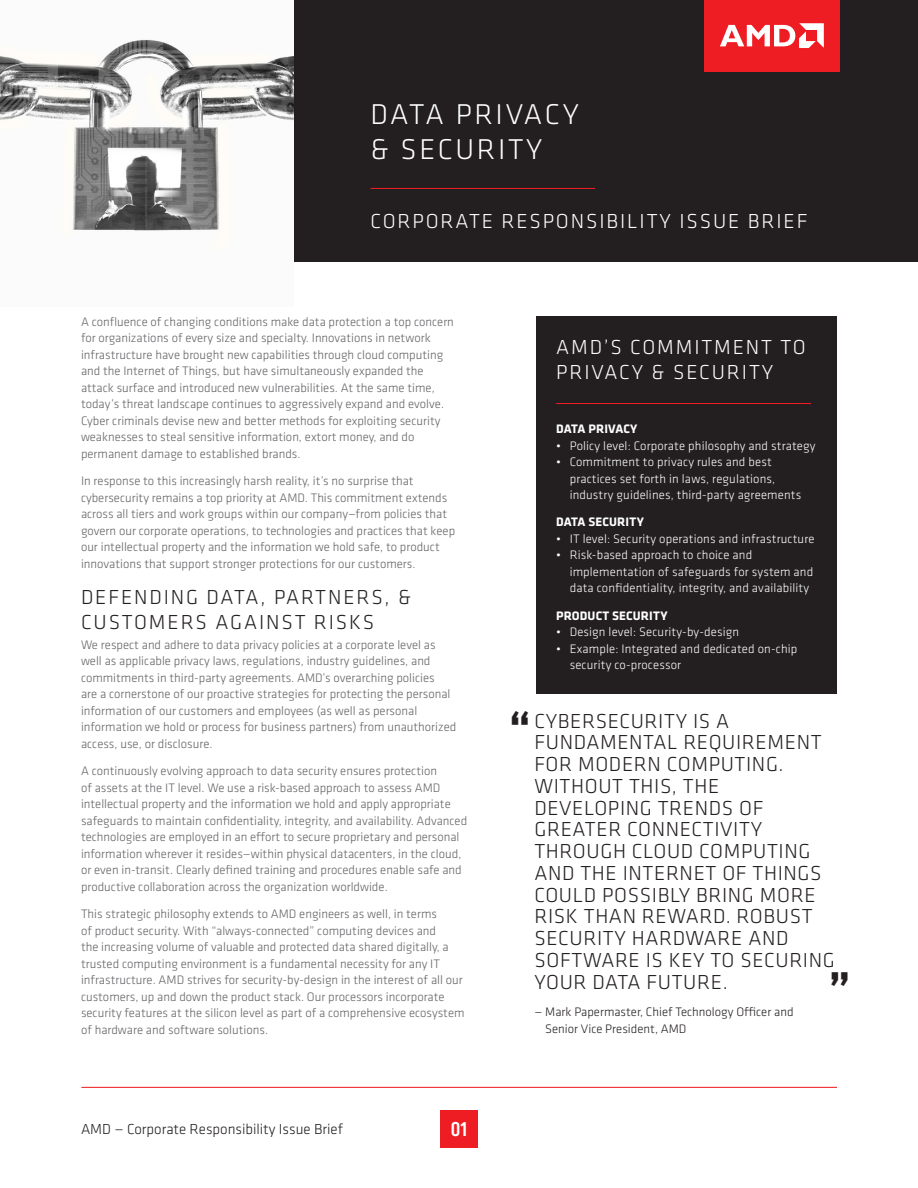
<style>
.page{position:relative;width:918px;height:1188px;background:#fff}
.page>*{position:absolute;margin:0;border:0;box-sizing:border-box;transform-origin:0 0}
.NUMBERS{font:700 43.95px "Klavika";color:#231f20}
.t1{font:300 29.7px/35.7px "Klavika";letter-spacing:.09em;color:#fff}
.Subhead{font:300 21px/21.8px "Klavika";letter-spacing:.03em;color:#231f20}
.t2{font:300 21px/25.2px "Klavika";letter-spacing:.09em;color:#fff}
.Subhead-2{font:300 21px/25.2px "Klavika";letter-spacing:.09em;color:#231f20}
.t3{font:500 condensed 20.85px "Klavika";color:#fff}
.t4{font:300 15px "Klavika";color:#231f20}
.Body{font:300 12.75px/16.5px "Klavika";color:#636366}
.t5{font:300 12.75px/16.5px "Klavika";letter-spacing:.01em;color:#fff}
.t6{font:300 12.75px/16.5px "Klavika";color:#231f20}
.bullet_heading{font:700 12.75px "Klavika";letter-spacing:.01em;color:#fff}
</style>
<div class="page">
<div style="left:294px;top:0;width:624px;height:261px;background:#231f20"></div>
<div style="left:705px;top:0;width:135px;height:71px;background:#ee1d23"></div>
<svg style="left:720px;top:23px;width:104px;height:25px"></svg>
<hr style="left:370px;top:188px;width:225px;height:1px;background:#ee1d23">
<div style="left:440px;top:1110px;width:38px;height:38px;background:#ee1d23"></div>
<div style="left:537px;top:316px;width:300px;height:378px;background:#231f20"></div>
<hr style="left:556px;top:403px;width:255px;height:1px;background:#ee1d23">
<hr style="left:81px;top:1087px;width:756px;height:1px;background:#ee1d23">
<img style="left:0;top:39px;width:294px;height:192px">
<p class="t1" style="left:370px;top:96px;width:210px">DATA PRIVACY &amp; SECURITY</p>
<p class="t2" style="left:370px;top:208px;width:438px">CORPORATE RESPONSIBILITY ISSUE BRIEF</p>
<p class="Body" style="left:81px;top:313px;width:374px">A confluence of changing conditions make data protection a top concern for organizations of every size and specialty. Innovations in network infrastructure have brought new capabilities through cloud computing and the Internet of Things, but have simultaneously expanded the attack surface and introduced new vulnerabilities. At the same time, today’s threat landscape continues to aggressively expand and evolve.<br>Cyber criminals devise new and better methods for exploiting security weaknesses to steal sensitive information, extort money, and do permanent damage to established brands.</p>
<p class="Body" style="left:81px;top:473px;width:376px">In response to this increasingly harsh reality, it’s no surprise that cybersecurity remains a top priority at AMD. This commitment extends across all tiers and work groups within our company—from policies that govern our corporate operations, to technologies and practices that keep our intellectual property and the information we hold safe, to product innovations that support stronger protections for our customers.</p>
<p class="Subhead-2" style="left:81px;top:584px;width:332px">DEFENDING DATA, PARTNERS, &amp;<br>CUSTOMERS AGAINST RISKS</p>
<p class="Body" style="left:81px;top:636px;width:377px">We respect and adhere to data privacy policies at a corporate level as well as applicable privacy laws, regulations, industry guidelines, and commitments in third-party agreements. AMD’s overarching policies<br>are a cornerstone of our proactive strategies for protecting the personal information of our customers and employees (as well as personal information we hold or process for business partners) from unauthorized access, use, or disclosure.</p>
<p class="Body" style="left:81px;top:763px;width:388px">A continuously evolving approach to data security ensures protection<br>of assets at the IT level. We use a risk-based approach to assess AMD intellectual property and the information we hold and apply appropriate safeguards to maintain confidentiality, integrity, and availability. Advanced technologies are employed in an effort to secure proprietary and personal information wherever it resides—within physical datacenters, in the cloud, or even in-transit. Clearly defined training and procedures enable safe and productive collaboration across the organization worldwide.</p>
<p class="Body" style="left:81px;top:905px;width:385px">This strategic philosophy extends to AMD engineers as well, in terms<br>of product security. With “always-connected” computing devices and<br>the increasing volume of valuable and protected data shared digitally, a trusted computing environment is a fundamental necessity for any IT infrastructure. AMD strives for security-by-design in the interest of all our customers, up and down the product stack. Our processors incorporate security features at the silicon level as part of a comprehensive ecosystem of hardware and software solutions.</p>
<p class="t4" style="left:81px;top:1120px;width:264px">AMD — Corporate Responsibility Issue Brief</p>
<p class="t3" style="left:451px;top:1116px;width:18px">01</p>
<p class="t2" style="left:556px;top:334px;width:251px">AMD’S COMMITMENT TO<br>PRIVACY &amp; SECURITY</p>
<p class="bullet_heading" style="left:556px;top:420px;width:83px">DATA PRIVACY</p>
<p class="t5" style="left:556px;top:437px;width:261px">• Policy level: Corporate philosophy and strategy</p>
<p class="t5" style="left:570px;top:453px;width:233px;text-indent:-14px">• Commitment to privacy rules and best practices set forth in laws, regulations, industry guidelines, third-party agreements</p>
<p class="bullet_heading" style="left:556px;top:513px;width:89px">DATA SECURITY</p>
<p class="t5" style="left:556px;top:530px;width:260px">• IT level: Security operations and infrastructure</p>
<p class="t5" style="left:570px;top:547px;width:245px;text-indent:-14px">• Risk-based approach to choice and implementation of safeguards for system and data confidentiality, integrity, and availability</p>
<p class="bullet_heading" style="left:556px;top:606px;width:113px">PRODUCT SECURITY</p>
<p class="t5" style="left:556px;top:624px;width:184px">• Design level: Security-by-design</p>
<p class="t5" style="left:570px;top:640px;width:229px;text-indent:-14px">• Example: Integrated and dedicated on-chip security co-processor</p>
<p class="NUMBERS" style="left:509px;top:695px;width:23px">“</p>
<p class="Subhead" style="left:534px;top:709px;width:302px">CYBERSECURITY IS A<br>FUNDAMENTAL REQUIREMENT<br>FOR MODERN COMPUTING.<br>WITHOUT THIS, THE<br>DEVELOPING TRENDS OF<br>GREATER CONNECTIVITY<br>THROUGH CLOUD COMPUTING<br>AND THE INTERNET OF THINGS<br>COULD POSSIBLY BRING MORE<br>RISK THAN REWARD. ROBUST<br>SECURITY HARDWARE AND<br>SOFTWARE IS KEY TO SECURING<br>YOUR DATA FUTURE.</p>
<p class="NUMBERS" style="left:850px;top:1002px;width:23px;rotate:-180deg">“</p>
<p class="t6" style="left:545px;top:1004px;width:250px;text-indent:-11px">— Mark Papermaster, Chief Technology Officer and<br>Senior Vice President, AMD</p>
</div>
